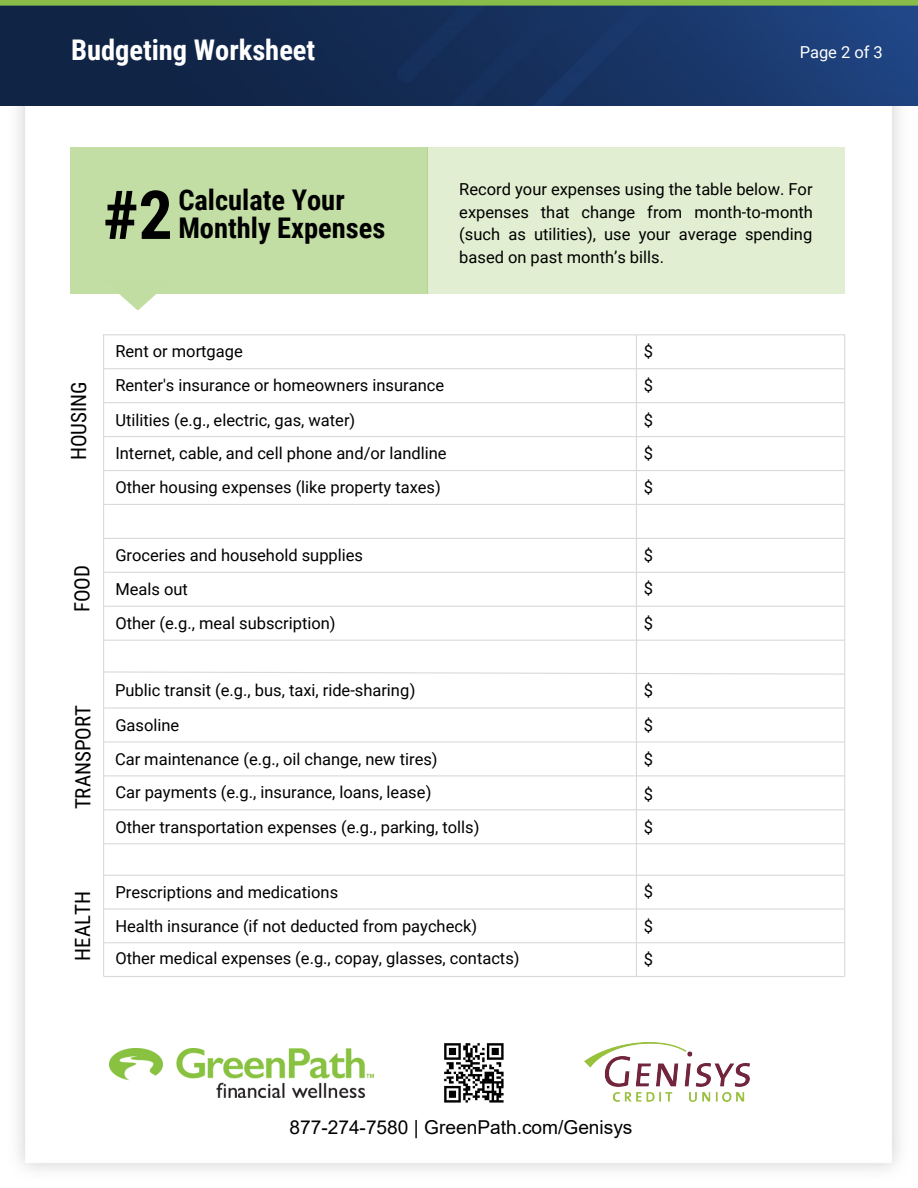
<style>
.page{position:relative;width:918px;height:1188px;background:#fff}
.page>*{position:absolute;margin:0;border:0;box-sizing:border-box;transform-origin:0 0}
.t1{font:700 67.5px "Roboto Condensed";color:#000}
.t2{font:700 28.5px "Roboto Condensed";color:#000}
.t3{font:700 28.5px "Roboto Condensed";color:#fff}
.t4{font:21px "Roboto Condensed";color:#000}
.t5{font:19.2px "Arial";color:#000}
.t6{font:16.5px/33.9px "Roboto";color:#000}
.t7{font:16.5px "Roboto";color:#fff}
.s1{font-style:inherit}
</style>
<div class="page">
<img style="left:18px;top:106px;width:882px;height:1065px">
<img style="left:0;top:6px;width:918px;height:100px">
<div style="left:0;top:0;width:918px;height:6px;background:#87bd48"></div>
<div style="left:427px;top:147px;width:417px;height:146px;background:#e1eed1"></div>
<div style="left:70px;top:147px;width:357px;height:146px;background:#c3dea4"></div>
<svg style="left:103px;top:293px;width:69px;height:17px"></svg>
<hr style="left:103px;top:334px;width:741px;height:1px;background:#d9d9d9">
<hr style="left:103px;top:368px;width:741px;height:1px;background:#d9d9d9">
<hr style="left:104px;top:402px;width:740px;height:1px;background:#d9d9d9">
<hr style="left:104px;top:436px;width:740px;height:1px;background:#d9d9d9">
<hr style="left:103px;top:334px;width:1px;height:643px;background:#d9d9d9">
<hr style="left:636px;top:334px;width:1px;height:643px;background:#d9d9d9">
<hr style="left:103px;top:470px;width:741px;height:1px;background:#d9d9d9">
<hr style="left:844px;top:334px;width:1px;height:643px;background:#d9d9d9">
<hr style="left:104px;top:504px;width:740px;height:1px;background:#d9d9d9">
<hr style="left:104px;top:538px;width:740px;height:1px;background:#d9d9d9">
<hr style="left:104px;top:572px;width:740px;height:1px;background:#d9d9d9">
<hr style="left:104px;top:606px;width:740px;height:1px;background:#d9d9d9">
<hr style="left:104px;top:640px;width:740px;height:1px;background:#d9d9d9">
<svg style="left:102px;top:671px;width:744px;height:4px"></svg>
<hr style="left:104px;top:707px;width:740px;height:2px;background:#d9d9d9">
<hr style="left:104px;top:741px;width:740px;height:2px;background:#d9d9d9">
<hr style="left:103px;top:775px;width:741px;height:1px;background:#d9d9d9">
<hr style="left:103px;top:809px;width:741px;height:1px;background:#d9d9d9">
<hr style="left:104px;top:843px;width:740px;height:1px;background:#d9d9d9">
<hr style="left:104px;top:875px;width:740px;height:1px;background:#d9d9d9">
<hr style="left:104px;top:908px;width:740px;height:2px;background:#d9d9d9">
<hr style="left:104px;top:942px;width:740px;height:1px;background:#d9d9d9">
<hr style="left:104px;top:976px;width:740px;height:1px;background:#d9d9d9">
<img style="left:110px;top:1048px;width:264px;height:50px">
<img style="left:584px;top:1043px;width:166px;height:59px">
<img style="left:441px;top:1040px;width:65px;height:65px">
<h2 class="t3" style="left:71px;top:33px;width:246px">Budgeting Worksheet</h2>
<h1 class="t1" style="left:103px;top:176px;width:71px">#2</h1>
<h2 class="t2" style="left:178px;top:184px;width:168px">Calculate Your</h2>
<h2 class="t2" style="left:178px;top:212px;width:209px">Monthly Expenses</h2>
<p class="t7" style="left:800px;top:43px;width:85px">Page 2 of 3</p>
<p class="t6" style="left:459px;top:178px;width:355px;line-height:22.5px;text-align:justify">Record your expenses using the table below. For expenses that change from month-to-month (such as utilities), use your average spending based on past month’s bills.</p>
<p class="t4" style="left:67px;top:460px;width:80px;rotate:-90deg">HOUSING</p>
<p class="t4" style="left:70px;top:612px;width:49px;rotate:-90deg">FOOD</p>
<p class="t4" style="left:71px;top:809px;width:106px;rotate:-90deg">TRANSPORT</p>
<p class="t6" style="left:115px;top:334px;width:330px">Rent or mortgage<br>Renter's insurance or homeowners insurance</p>
<p class="t6" style="left:644px;top:335px;width:11px">$ $</p>
<p class="t6" style="left:115px;top:403px;width:333px">Utilities (e.g., electric, gas, water)<br>Internet, cable, and cell phone and/or landline<br>Other housing expenses (like property taxes)</p>
<p class="t6" style="left:644px;top:403px;width:11px;text-align:justify">$ $ $</p>
<p class="t6" style="left:115px;top:539px;width:249px">Groceries and household supplies</p>
<p class="t6" style="left:644px;top:539px;width:11px">$</p>
<p class="t6" style="left:115px;top:573px;width:222px">Meals out<br>Other (e.g., meal subscription)</p>
<p class="t6" style="left:644px;top:571px;width:11px;line-height:34.5px">$ $</p>
<p class="t6" style="left:115px;top:673px;width:302px">Public transit (e.g., bus, taxi, ride-sharing)</p>
<p class="t6" style="left:644px;top:673px;width:11px">$</p>
<p class="t6" style="left:115px;top:709px;width:324px;line-height:33.3px">Gasoline<br>Car maintenance (e.g., oil change, new tires)<br>Car payments (e.g., insurance, loans, lease)</p>
<p class="t6" style="left:115px;top:810px;width:366px">Other transportation expenses (e.g., parking, tolls)</p>
<p class="t6" style="left:644px;top:708px;width:11px;line-height:34.5px;text-align:justify">$ $ $</p>
<p class="t6" style="left:644px;top:810px;width:11px">$</p>
<p class="t4" style="left:71px;top:961px;width:71px;rotate:-90deg">HEALTH</p>
<p class="t6" style="left:115px;top:876px;width:406px;line-height:33.2px">Prescriptions and medications<br>Health insurance (if not deducted from paycheck)<br>Other medical expenses (e.g., copay, glasses, contacts)</p>
<p class="t6" style="left:644px;top:874px;width:11px;line-height:35.1px">$ $</p>
<p class="t6" style="left:644px;top:943px;width:11px">$</p>
<p class="t5" style="left:289px;top:1114px;width:345px">877-<span class="s1">274-7580 |</span> GreenPath.com/<span class="s1">Genisys</span></p>
</div>
